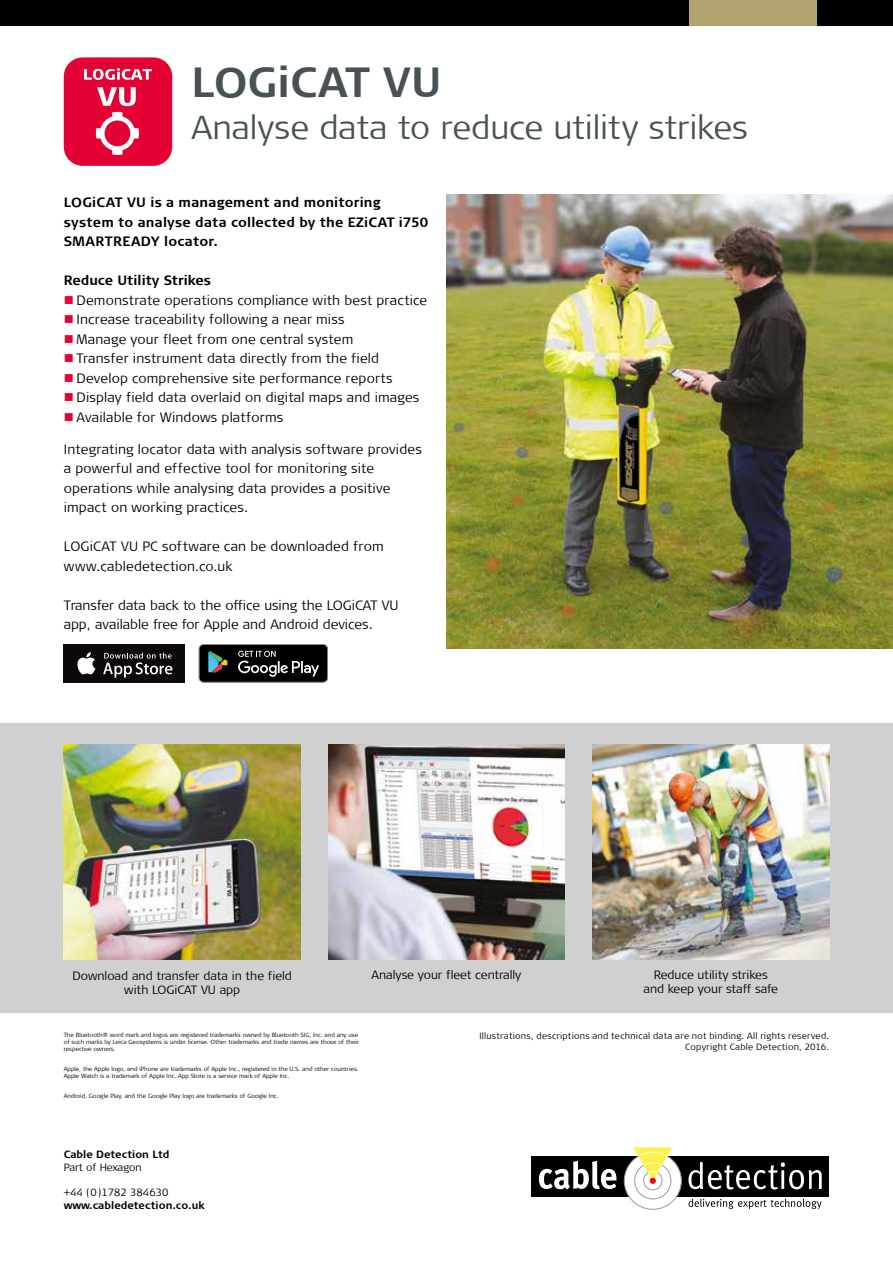
<style>
.page{position:relative;width:893px;height:1263px;background:#fff}
.page>*{position:absolute;margin:0;border:0;box-sizing:border-box;transform-origin:0 0}
.t1{font:700 42px "Signa Column";color:#485156}
.t2{font:300 33px "Signa Column";letter-spacing:-.005em;color:#485156}
.t3{font:300 13.5px/19.5px "Signa Column";letter-spacing:.01em;color:#000}
.t4{font:700 13.5px/19.5px "Signa Column";letter-spacing:.015em;color:#000}
.t5{font:300 12px/14.4px "Signa Column";color:#000;text-align:center}
.t6{font:700 10.5px "Signa Column";color:#000}
.t7{font:300 10.5px "Signa Column";color:#000}
.t8{font:300 9px/10.5px "Signa Column";letter-spacing:.025em;color:#000;text-align:right}
.t9{font:300 6px/7.2px "Signa Column";color:#000}
</style>
<div class="page">
<div style="left:531px;top:1156px;width:298px;height:40px;background:#000"></div>
<svg style="left:539px;top:1161px;width:77px;height:28px"></svg>
<svg style="left:688px;top:1162px;width:134px;height:27px"></svg>
<svg style="left:688px;top:1199px;width:134px;height:10px"></svg>
<svg style="left:623px;top:1147px;width:59px;height:63px"></svg>
<div style="left:0;top:723px;width:893px;height:289px;background:#d1d0d0"></div>
<div style="left:64px;top:645px;width:121px;height:38px;background:#0d080a"></div>
<svg style="left:77px;top:652px;width:18px;height:22px"></svg>
<svg style="left:103px;top:652px;width:69px;height:25px"></svg>
<svg style="left:199px;top:644px;width:129px;height:38px;background:#252727"></svg>
<img style="left:446px;top:195px;width:447px;height:453px">
<img style="left:64px;top:744px;width:237px;height:215px">
<img style="left:328px;top:744px;width:237px;height:215px">
<img style="left:592px;top:744px;width:237px;height:215px">
<div style="left:64px;top:57px;width:108px;height:109px;background:#e40134;border-radius:19px"></div>
<svg style="left:84px;top:68px;width:68px;height:12px"></svg>
<svg style="left:97px;top:87px;width:39px;height:19px"></svg>
<svg style="left:96px;top:112px;width:43px;height:43px"></svg>
<div style="left:105px;top:120px;width:25px;height:26px;background:#e40134;border-radius:50%"></div>
<div style="left:0;top:0;width:893px;height:26px;background:#000"></div>
<div style="left:689px;top:0;width:127px;height:26px;background:#b3a16e"></div>
<h1 class="t1" style="left:191px;top:57px;width:252px">LOGiCAT VU</h1>
<h2 class="t2" style="left:191px;top:108px;width:558px">Analyse data to reduce utility strikes</h2>
<p class="t4" style="left:64px;top:193px;width:366px">LOGiCAT VU is a management and monitoring system to analyse data collected by the EZiCAT i750<br>SMARTREADY locator.</p>
<p class="t4" style="left:64px;top:271px;width:149px">Reduce Utility Strikes</p>
<p class="t3" style="left:77px;top:290px;width:352px">Demonstrate operations compliance with best practice Increase traceability following a near miss<br>Manage your fleet from one central system<br>Transfer instrument data directly from the field Develop comprehensive site performance reports Display field data overlaid on digital maps and images Available for Windows platforms</p>
<p class="t3" style="left:64px;top:439px;width:360px">Integrating locator data with analysis software provides a powerful and effective tool for monitoring site operations while analysing data provides a positive impact on working practices.</p>
<p class="t3" style="left:64px;top:537px;width:321px">LOGiCAT VU PC software can be downloaded from www.cabledetection.co.uk</p>
<p class="t3" style="left:64px;top:595px;width:336px">Transfer data back to the office using the LOGiCAT VU app, available free for Apple and Android devices.</p>
<p class="t5" style="left:72px;top:968px;width:221px">Download and transfer data in the field with LOGiCAT VU app</p>
<p class="t5" style="left:372px;top:968px;width:151px">Analyse your fleet centrally</p>
<p class="t5" style="left:643px;top:967px;width:136px">Reduce utility strikes and keep your staff safe</p>
<p class="t8" style="left:479px;top:1031px;width:351px">Illustrations, descriptions and technical data are not binding. All rights reserved.<br>Copyright Cable Detection, 2016.</p>
<p class="t9" style="left:64px;top:1031px;width:297px">The Bluetooth® word mark and logos are registered trademarks owned by Bluetooth SIG, Inc. and any use of such marks by Leica Geosystems is under license. Other trademarks and trade names are those of their respective owners.</p>
<p class="t9" style="left:64px;top:1065px;width:296px">Apple, the Apple logo, and iPhone are trademarks of Apple Inc., registered in the U.S. and other countries.<br>Apple Watch is a trademark of Apple Inc. App Store is a service mark of Apple Inc.</p>
<p class="t9" style="left:64px;top:1092px;width:216px">Android, Google Play, and the Google Play logo are trademarks of Google Inc.</p>
<p class="t6" style="left:64px;top:1148px;width:107px">Cable Detection Ltd</p>
<p class="t7" style="left:64px;top:1161px;width:79px">Part of Hexagon</p>
<p class="t7" style="left:64px;top:1186px;width:106px">+44 (0)1782 384630</p>
<p class="t6" style="left:64px;top:1199px;width:142px">www.cabledetection.co.uk</p>
</div>
